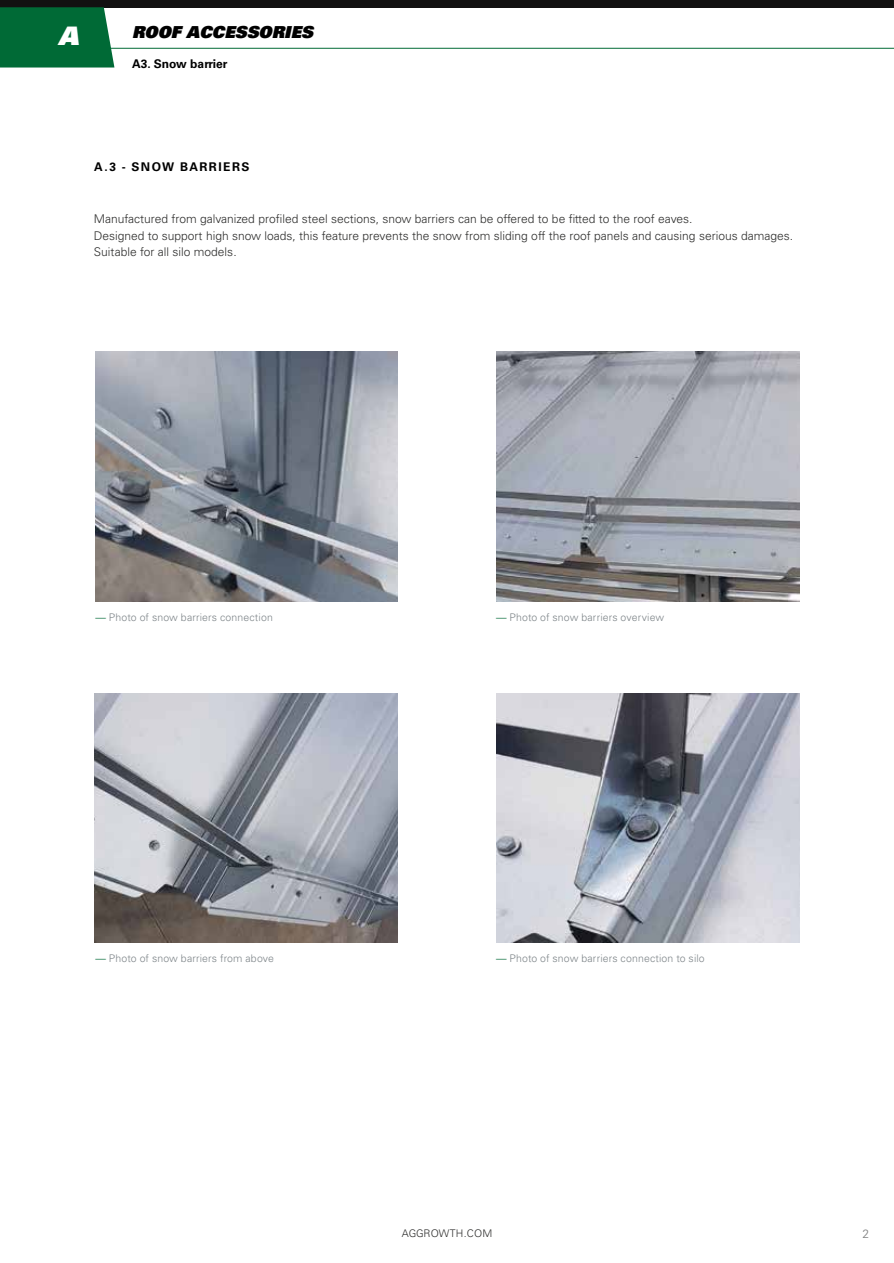
<style>
.page{position:relative;width:894px;height:1263px;background:#fff}
.page>*{position:absolute;margin:0;border:0;box-sizing:border-box;transform-origin:0 0}
.t1{font:25.5px "Univers LT Std X Black Obl";color:#fff}
.t2{font:16.5px "Univers LT Std X Black Obl";color:#000}
.t3{font:300 12px/16.5px "Univers LT Std";color:#2e2e2d}
.t4{font:700 12px "Univers LT Std";letter-spacing:.12em;color:#000}
.t5{font:700 12px "Univers LT Std";color:#000}
.t6{font:300 12px "Univers LT Std";color:#7c7d7d}
.t7{font:300 10.5px "Univers LT Std";letter-spacing:.015em;color:#7d8488}
.t8{font:300 10.5px "Univers LT Std";letter-spacing:.005em;color:#2e2e2d}
.s1{color:#006a36}
</style>
<div class="page">
<div style="left:0;top:0;width:893px;height:8px;background:#121111"></div>
<hr style="left:0;top:48px;width:893px;height:1px;background:#006a36">
<svg style="left:0;top:7px;width:114px;height:61px;background:#0c703f"></svg>
<img style="left:95px;top:352px;width:302px;height:249px">
<img style="left:94px;top:693px;width:303px;height:250px">
<img style="left:496px;top:352px;width:302px;height:249px">
<img style="left:496px;top:693px;width:302px;height:250px">
<h1 class="t1" style="left:58px;top:19px;width:22px">A</h1>
<h2 class="t2" style="left:132px;top:21px;width:182px">ROOF ACCESSORIES</h2>
<p class="t5" style="left:132px;top:56px;width:97px">A3. Snow barrier</p>
<p class="t4" style="left:94px;top:159px;width:157px">A.3 - SNOW BARRIERS</p>
<p class="t3" style="left:94px;top:211px;width:700px">Manufactured from galvanized profiled steel sections, snow barriers can be offered to be fitted to the roof eaves.<br>Designed to support high snow loads, this feature prevents the snow from sliding off the roof panels and causing serious damages.<br>Suitable for all silo models.</p>
<p class="t7" style="left:95px;top:610px;width:179px"><span class="s1">—</span> Photo of snow barriers connection</p>
<p class="t7" style="left:496px;top:610px;width:170px"><span class="s1">—</span> Photo of snow barriers overview</p>
<p class="t7" style="left:95px;top:952px;width:180px"><span class="s1">—</span> Photo of snow barriers from above</p>
<p class="t7" style="left:496px;top:952px;width:210px"><span class="s1">—</span> Photo of snow barriers connection to silo</p>
<p class="t8" style="left:401px;top:1227px;width:92px">AGGROWTH.COM</p>
<p class="t6" style="left:862px;top:1226px;width:8px">2</p>
</div>
